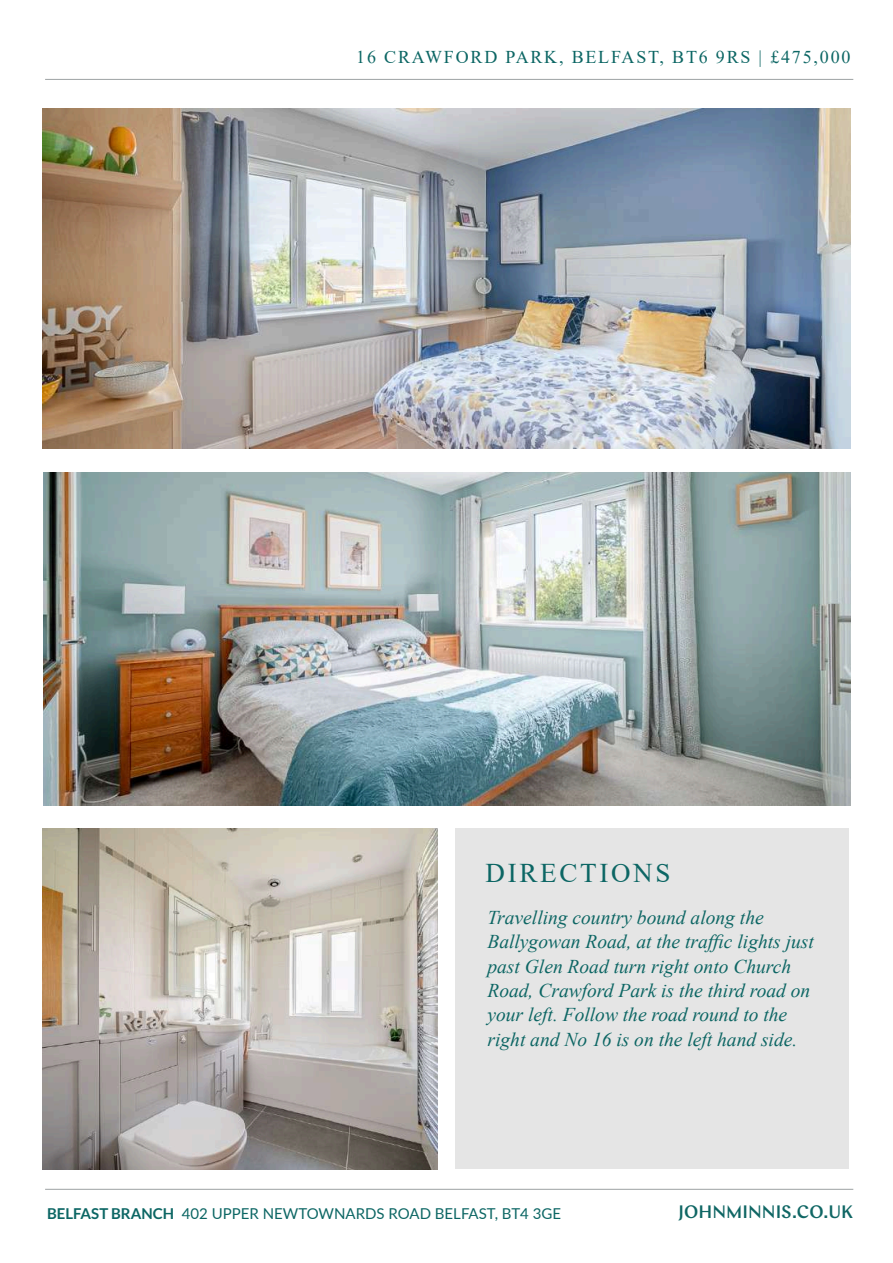
<style>
.page{position:relative;width:893px;height:1263px;background:#fff}
.page>*{position:absolute;margin:0;border:0;box-sizing:border-box;transform-origin:0 0}
.t1{font:27px "Times New Roman";letter-spacing:.1em;color:#0c6664}
.t2{font:italic 19.5px/24.5px "Times New Roman";color:#0d6664}
.t3{font:18px "Times New Roman";letter-spacing:.1em;color:#0c6664}
.t4{font:500 18px "Chap";color:#0f6664}
.t5{font:15px "Lato";color:#0c6664}
.s1{font-weight:700}
</style>
<div class="page">
<img style="left:43px;top:472px;width:807px;height:334px">
<img style="left:43px;top:109px;width:807px;height:340px">
<hr style="left:45px;top:1189px;width:808px;height:1px;background:#9da2a3">
<hr style="left:45px;top:79px;width:808px;height:1px;background:#9da2a3">
<div style="left:456px;top:829px;width:393px;height:340px;background:#e5e5e5"></div>
<img style="left:43px;top:829px;width:394px;height:340px">
<p class="t3" style="left:356px;top:50px;width:496px">16 CRAWFORD PARK, BELFAST, BT6 9RS | £475,000</p>
<h1 class="t1" style="left:486px;top:863px;width:186px">DIRECTIONS</h1>
<p class="t2" style="left:487px;top:907px;width:328px">Travelling country bound along the Ballygowan Road, at the traffic lights just past Glen Road turn right onto Church Road, Crawford Park is the third road on your left. Follow the road round to the right and No 16 is on the left hand side.</p>
<p class="t5" style="left:47px;top:1207px;width:515px"><span class="s1">BELFAST BRANCH</span> 402 UPPER NEWTOWNARDS ROAD BELFAST, BT4 3GE</p>
<p class="t4" style="left:679px;top:1200px;width:176px">JOHNMINNIS.CO.UK</p>
</div>
